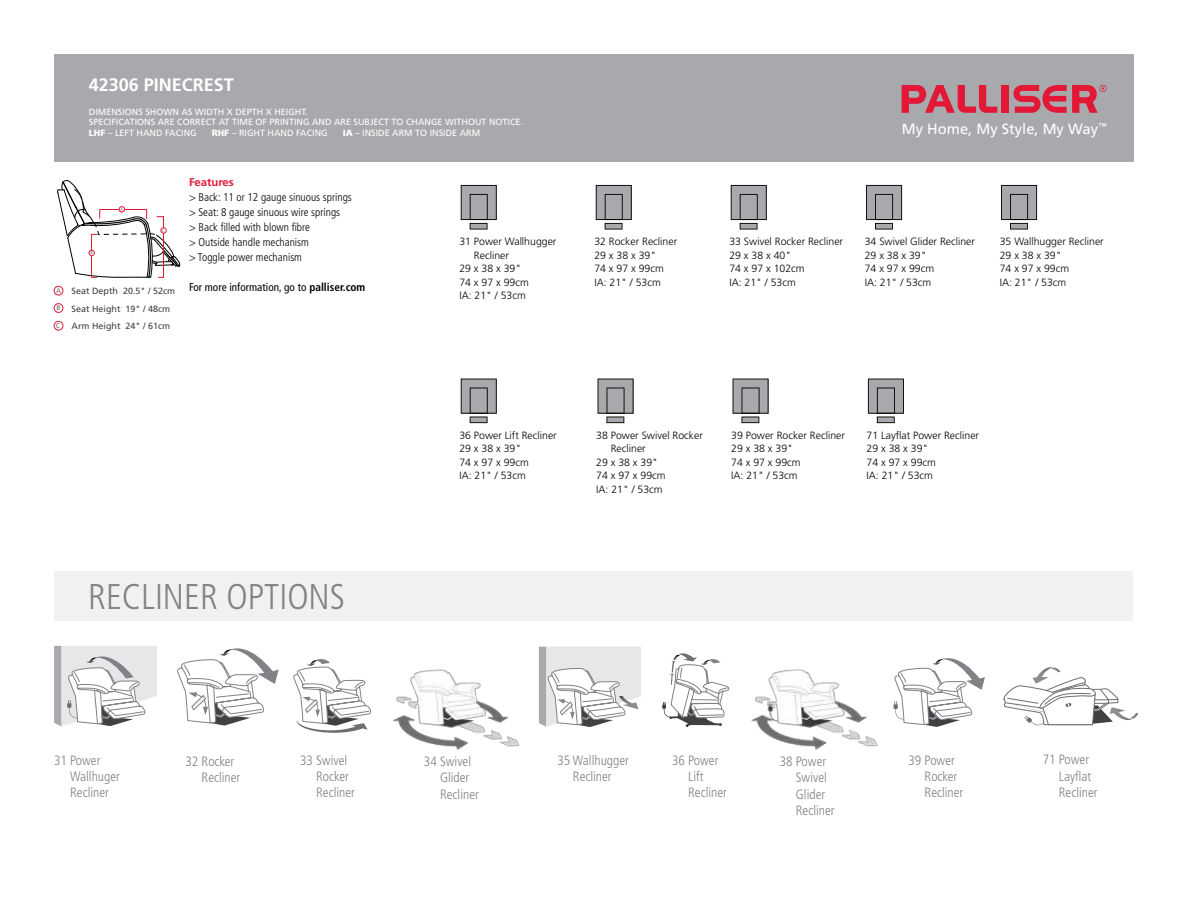
<style>
.page{position:relative;width:1188px;height:918px;background:#fff}
.page>*{position:absolute;margin:0;border:0;box-sizing:border-box;transform-origin:0 0}
.t1{font:300 condensed 35.7px "Frutiger";color:#808285}
.t2{font:700 18px "Frutiger";color:#fff}
.t3{font:14.7px "Frutiger";color:#fff}
.t4{font:300 condensed 13.5px/16.2px "Frutiger";color:#808285}
.t5{font:300 condensed 11.25px/15px "Frutiger";color:#000}
.t6{font:condensed 11.25px "Frutiger";color:#000}
.t7{font:700 11.25px "Frutiger";color:#e31837}
.t8{font:300 10.5px/13.5px "Frutiger";color:#000}
.t9{font:9px/10.8px "Frutiger";color:#fff}
.t10{font:9px/17.5px "Frutiger";color:#414042}
.t11{font:6.75px "Frutiger";color:#6d6e71}
.t12{font:4.2px "Frutiger";color:#6d6e71}
.s1{font-weight:900}
.s2{font-weight:700}
</style>
<div class="page">
<div style="left:54px;top:54px;width:1080px;height:108px;background:#a7a9ac"></div>
<svg style="left:902px;top:85px;width:95px;height:28px"></svg>
<div style="left:1001px;top:85px;width:7px;height:28px;background:#e31837"></div>
<svg style="left:1014px;top:85px;width:93px;height:28px"></svg>
<svg style="left:461px;top:185px;width:36px;height:45px;background:#9d9ea1"></svg>
<svg style="left:596px;top:185px;width:36px;height:45px;background:#9d9ea1"></svg>
<svg style="left:731px;top:185px;width:36px;height:45px;background:#9d9ea1"></svg>
<svg style="left:866px;top:185px;width:36px;height:45px;background:#9c9ea0"></svg>
<svg style="left:1001px;top:185px;width:36px;height:45px;background:#9c9ea0"></svg>
<svg style="left:598px;top:379px;width:36px;height:44px;background:#9d9fa1"></svg>
<svg style="left:733px;top:379px;width:36px;height:44px;background:#9d9fa1"></svg>
<svg style="left:868px;top:379px;width:36px;height:44px;background:#9c9d9f"></svg>
<svg style="left:57px;top:179px;width:124px;height:99px"></svg>
<div style="left:160px;top:227px;width:7px;height:7px;border:1px solid #e31837;border-radius:50%"></div>
<div style="left:54px;top:286px;width:9px;height:9px;border:1px solid #e31837;border-radius:50%"></div>
<div style="left:54px;top:304px;width:9px;height:9px;border:1px solid #e31837;border-radius:50%"></div>
<div style="left:54px;top:321px;width:9px;height:9px;border:1px solid #e31837;border-radius:50%"></div>
<svg style="left:461px;top:379px;width:36px;height:44px;background:#9c9ea0"></svg>
<div style="left:54px;top:572px;width:1079px;height:49px;background:#f1f1f2"></div>
<svg style="left:894px;top:658px;width:91px;height:69px"></svg>
<svg style="left:1003px;top:667px;width:135px;height:58px"></svg>
<svg style="left:539px;top:647px;width:102px;height:80px"></svg>
<svg style="left:294px;top:659px;width:77px;height:74px"></svg>
<svg style="left:662px;top:653px;width:68px;height:74px"></svg>
<svg style="left:54px;top:646px;width:103px;height:81px"></svg>
<svg style="left:177px;top:648px;width:102px;height:78px"></svg>
<img style="left:392px;top:669px;width:128px;height:81px">
<img style="left:751px;top:669px;width:127px;height:81px">
<h2 class="t2" style="left:89px;top:74px;width:147px">42306 PINECREST</h2>
<p class="t9" style="left:89px;top:106px;width:436px">DIMENSIONS SHOWN AS WIDTH X DEPTH X HEIGHT.<br>SPECIFICATIONS ARE CORRECT AT TIME OF PRINTING AND ARE SUBJECT TO CHANGE WITHOUT NOTICE.<br><span class="s1">LHF</span> – LEFT HAND FACING</p>
<p class="t9" style="left:212px;top:128px;width:117px"><span class="s1">RHF</span> – RIGHT HAND FACING</p>
<p class="t9" style="left:343px;top:128px;width:139px"><span class="s1">IA</span> – INSIDE ARM TO INSIDE ARM</p>
<p class="t12" style="left:91px;top:250px;width:4px">B</p>
<p class="t12" style="left:120px;top:207px;width:5px">A</p>
<p class="t12" style="left:162px;top:228px;width:4px">C</p>
<p class="t10" style="left:72px;top:282px;width:105px;text-indent:-15px"><sup>A</sup> Seat Depth 20.5" / 52cm<br>Seat Height 19" / 48cm<br>Arm Height 24" / 61cm</p>
<p class="t11" style="left:56px;top:304px;width:6px">B</p>
<p class="t11" style="left:56px;top:322px;width:6px">C</p>
<p class="t7" style="left:189px;top:176px;width:46px">Features</p>
<p class="t5" style="left:189px;top:190px;width:164px">&gt; Back: 11 or 12 gauge sinuous springs &gt; Seat: 8 gauge sinuous wire springs<br>&gt; Back filled with blown fibre<br>&gt; Outside handle mechanism<br>&gt; Toggle power mechanism</p>
<p class="t6" style="left:189px;top:281px;width:178px">For more information, go to <span class="s2">palliser.com</span></p>
<p class="t8" style="left:459px;top:235px;width:99px">31 Power Wallhugger</p>
<p class="t8" style="left:474px;top:248px;width:36px">Recliner</p>
<p class="t8" style="left:459px;top:262px;width:63px">29 x 38 x 39"</p>
<p class="t8" style="left:459px;top:275px;width:71px">74 x 97 x 99cm</p>
<p class="t8" style="left:459px;top:289px;width:68px">IA: 21" / 53cm</p>
<h3 class="t3" style="left:902px;top:120px;width:206px">My Home, My Style, My Way<sup>™</sup></h3>
<p class="t8" style="left:594px;top:235px;width:84px">32 Rocker Recliner<br>29 x 38 x 39"<br>74 x 97 x 99cm<br>IA: 21" / 53cm</p>
<p class="t8" style="left:729px;top:235px;width:115px">33 Swivel Rocker Recliner<br>29 x 38 x 40"<br>74 x 97 x 102cm<br>IA: 21" / 53cm</p>
<p class="t8" style="left:865px;top:235px;width:112px">34 Swivel Glider Recliner<br>29 x 38 x 39"<br>74 x 97 x 99cm<br>IA: 21" / 53cm</p>
<p class="t8" style="left:1000px;top:235px;width:106px">35 Wallhugger Recliner<br>29 x 38 x 39"<br>74 x 97 x 99cm<br>IA: 21" / 53cm</p>
<h1 class="t1" style="left:88px;top:577px;width:258px">RECLINER OPTIONS</h1>
<p class="t8" style="left:459px;top:428px;width:99px">36 Power Lift Recliner<br>29 x 38 x 39"<br>74 x 97 x 99cm<br>IA: 21" / 53cm</p>
<p class="t8" style="left:596px;top:428px;width:108px">38 Power Swivel Rocker</p>
<p class="t8" style="left:611px;top:442px;width:36px">Recliner</p>
<p class="t8" style="left:596px;top:455px;width:63px">29 x 38 x 39"</p>
<p class="t8" style="left:596px;top:469px;width:71px">74 x 97 x 99cm</p>
<p class="t8" style="left:596px;top:482px;width:68px">IA: 21" / 53cm</p>
<p class="t8" style="left:731px;top:428px;width:115px">39 Power Rocker Recliner<br>29 x 38 x 39"<br>74 x 97 x 99cm<br>IA: 21" / 53cm</p>
<p class="t8" style="left:867px;top:428px;width:114px">71 Layflat Power Recliner<br>29 x 38 x 39"<br>74 x 97 x 99cm<br>IA: 21" / 53cm</p>
<p class="t4" style="left:316px;top:752px;width:40px;text-indent:-16px">33 Swivel<br>Rocker<br>Recliner</p>
<p class="t4" style="left:688px;top:752px;width:40px;text-indent:-16px">36 Power<br>Lift<br>Recliner</p>
<p class="t4" style="left:557px;top:752px;width:73px;text-align:center">35 Wallhugger<br>Recliner</p>
<p class="t4" style="left:70px;top:752px;width:51px;text-indent:-16px">31 Power<br>Wallhuger<br>Recliner</p>
<p class="t4" style="left:202px;top:754px;width:40px;text-indent:-16px">32 Rocker<br>Recliner</p>
<p class="t4" style="left:440px;top:754px;width:40px;text-indent:-16px">34 Swivel<br>Glider<br>Recliner</p>
<p class="t4" style="left:796px;top:754px;width:40px;text-indent:-16px">38 Power<br>Swivel<br>Glider<br>Recliner</p>
<p class="t4" style="left:925px;top:752px;width:40px;text-indent:-16px">39 Power<br>Rocker<br>Recliner</p>
<p class="t4" style="left:1059px;top:752px;width:40px;text-indent:-16px">71 Power<br>Layflat<br>Recliner</p>
</div>
